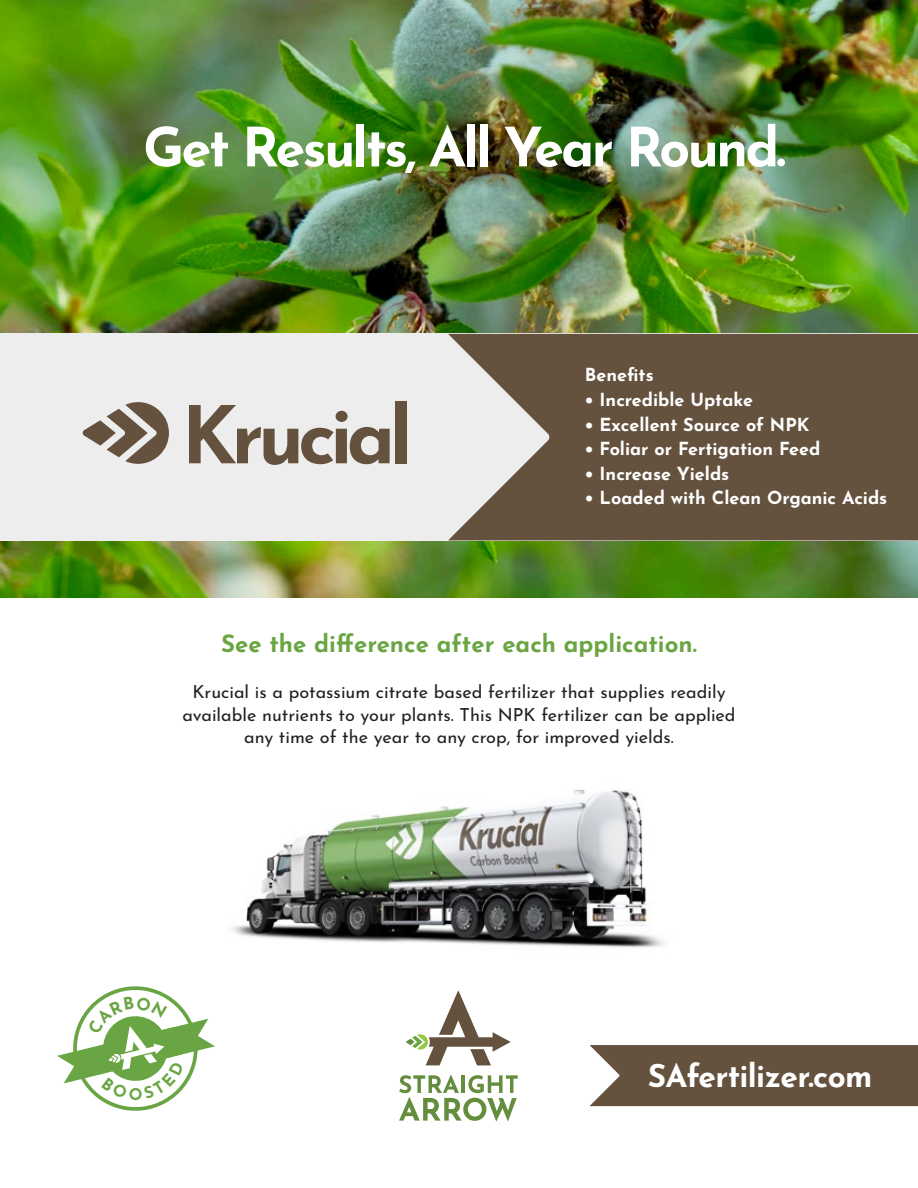
<style>
.page{position:relative;width:918px;height:1188px;background:#fff}
.page>*{position:absolute;margin:0;border:0;box-sizing:border-box;transform-origin:0 0}
.t1{font:700 79.2px "Josefin Sans";letter-spacing:-.075em;color:#65523e}
.t2{font:700 54px "Josefin Sans";letter-spacing:-.05em;color:#fff}
.t3{font:700 31.65px "Josefin Sans";letter-spacing:-.02em;color:#fff}
.t4{font:700 24px "Josefin Sans";color:#6aa543}
.t5{font:18px/22.8px "Josefin Sans";color:#231f20;text-align:center}
.t6{font:700 18px "Josefin Sans";color:#fff}
.t7{font:700 16.2px "Josefin Sans";color:#6aa543}
</style>
<div class="page">
<img style="left:0;top:0;width:918px;height:598px">
<div style="left:0;top:334px;width:448px;height:206px;background:#eeedee"></div>
<svg style="left:448px;top:334px;width:470px;height:206px;background:#746351"></svg>
<svg style="left:399px;top:1075px;width:119px;height:47px"></svg>
<svg style="left:406px;top:991px;width:105px;height:74px"></svg>
<div style="left:590px;top:1045px;width:328px;height:61px;background:#65523e"></div>
<svg style="left:83px;top:400px;width:86px;height:66px;background:#ada49b"></svg>
<img style="left:231px;top:790px;width:434px;height:158px">
<svg style="left:57px;top:986px;width:158px;height:125px"></svg>
<h2 class="t2" style="left:143px;top:99px;width:644px">Get Results, All Year Round.</h2>
<h1 class="t1" style="left:181px;top:365px;width:232px">Krucial</h1>
<p class="t6" style="left:585px;top:359px;width:70px">Benefits</p>
<p class="t6" style="left:585px;top:384px;width:170px">• Incredible Uptake</p>
<p class="t6" style="left:585px;top:408px;width:226px">• Excellent Source of NPK</p>
<p class="t6" style="left:585px;top:433px;width:237px">• Foliar or Fertigation Feed</p>
<p class="t6" style="left:585px;top:457px;width:146px">• Increase Yields</p>
<p class="t6" style="left:585px;top:482px;width:304px">• Loaded with Clean Organic Acids</p>
<h3 class="t4" style="left:221px;top:622px;width:477px">See the difference after each application.</h3>
<p class="t5" style="left:182px;top:678px;width:555px">Krucial is a potassium citrate based fertilizer that supplies readily available nutrients to your plants. This NPK fertilizer can be applied any time of the year to any crop, for improved yields.</p>
<p class="t7" style="left:129px;top:1080px;width:15px">O</p>
<h3 class="t3" style="left:648px;top:1047px;width:226px">SAfertilizer.com</h3>
</div>
